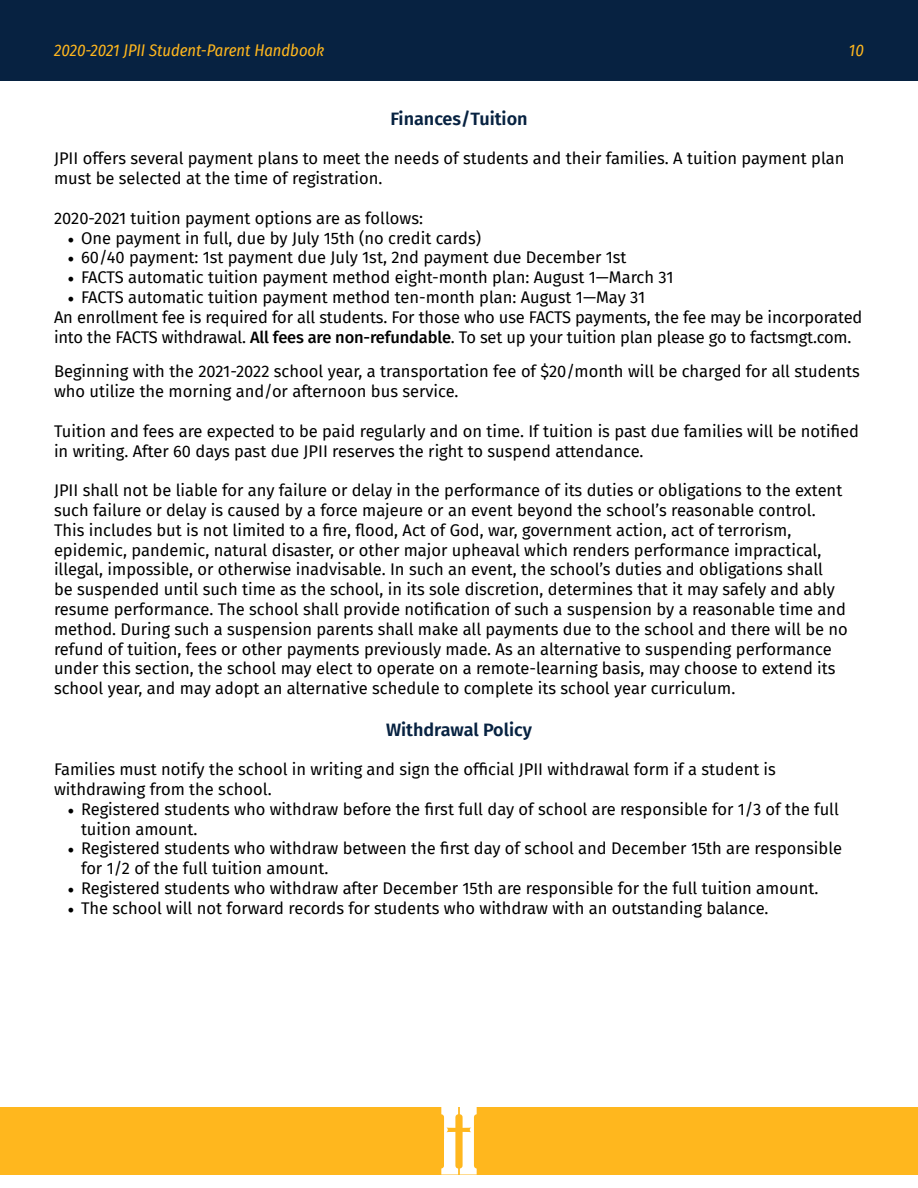
<style>
.page{position:relative;width:918px;height:1188px;background:#fff}
.page>*{position:absolute;margin:0;border:0;box-sizing:border-box;transform-origin:0 0}
.t1{font:600 18px "Fira Sans";color:#072241}
.t2{font:16.5px/19.8px "Fira Sans";color:#000}
.t3{font:italic 16.5px "Fira Sans Condensed";color:#ffb71e}
.s1{font-family:"Minion Pro";font-size:18px}
.s2{font-weight:500}
</style>
<div class="page">
<div style="left:0;top:0;width:918px;height:81px;background:#072241"></div>
<div style="left:0;top:1107px;width:918px;height:67px;background:#ffb71e"></div>
<svg style="left:441px;top:1107px;width:36px;height:67px"></svg>
<p class="t3" style="left:54px;top:38px;width:272px">2020-2021 JPII Student-Parent Handbook</p>
<p class="t3" style="left:849px;top:38px;width:17px">10</p>
<p class="t1" style="left:390px;top:104px;width:139px">Finances/Tuition</p>
<p class="t2" style="left:54px;top:148px;width:792px">JPII offers several payment plans to meet the needs of students and their families. A tuition payment plan must be selected at the time of registration.</p>
<p class="t2" style="left:54px;top:208px;width:371px">2020-2021 tuition payment options are as follows:</p>
<p class="t2" style="left:68px;top:228px;width:415px"><span class="s1">•</span> One payment in full, due by July 15th (no credit cards)</p>
<p class="t2" style="left:68px;top:247px;width:561px"><span class="s1">•</span> 60/40 payment: 1st payment due July 1st, 2nd payment due December 1st</p>
<p class="t2" style="left:68px;top:267px;width:608px"><span class="s1">•</span> FACTS automatic tuition payment method eight-month plan: August 1—March 31</p>
<p class="t2" style="left:54px;top:287px;width:810px;text-indent:13px"><span class="s1">•</span> FACTS automatic tuition payment method ten-month plan: August 1—May 31<br>An enrollment fee is required for all students. For those who use FACTS payments, the fee may be incorporated into the FACTS withdrawal. <span class="s2">All fees are non-refundable</span>. To set up your tuition plan please go to factsmgt.com.</p>
<p class="t2" style="left:54px;top:361px;width:807px">Beginning with the 2021-2022 school year, a transportation fee of $20/month will be charged for all students who utilize the morning and/or afternoon bus service.</p>
<p class="t2" style="left:54px;top:421px;width:807px">Tuition and fees are expected to be paid regularly and on time. If tuition is past due families will be notified in writing. After 60 days past due JPII reserves the right to suspend attendance.</p>
<p class="t2" style="left:54px;top:480px;width:795px">JPII shall not be liable for any failure or delay in the performance of its duties or obligations to the extent such failure or delay is caused by a force majeure or an event beyond the school’s reasonable control.<br>This includes but is not limited to a fire, flood, Act of God, war, government action, act of terrorism, epidemic, pandemic, natural disaster, or other major upheaval which renders performance impractical, illegal, impossible, or otherwise inadvisable. In such an event, the school’s duties and obligations shall<br>be suspended until such time as the school, in its sole discretion, determines that it may safely and ably resume performance. The school shall provide notification of such a suspension by a reasonable time and method. During such a suspension parents shall make all payments due to the school and there will be no refund of tuition, fees or other payments previously made. As an alternative to suspending performance under this section, the school may elect to operate on a remote-learning basis, may choose to extend its school year, and may adopt an alternative schedule to complete its school year curriculum.</p>
<p class="t1" style="left:386px;top:715px;width:147px">Withdrawal Policy</p>
<p class="t2" style="left:54px;top:759px;width:724px">Families must notify the school in writing and sign the official JPII withdrawal form if a student is withdrawing from the school.</p>
<p class="t2" style="left:81px;top:799px;width:759px;text-indent:-14px"><span class="s1">•</span> Registered students who withdraw before the first full day of school are responsible for 1/3 of the full tuition amount.</p>
<p class="t2" style="left:81px;top:838px;width:763px;text-indent:-14px"><span class="s1">•</span> Registered students who withdraw between the first day of school and December 15th are responsible for 1/2 of the full tuition amount.</p>
<p class="t2" style="left:68px;top:878px;width:752px"><span class="s1">•</span> Registered students who withdraw after December 15th are responsible for the full tuition amount.</p>
<p class="t2" style="left:68px;top:898px;width:703px"><span class="s1">•</span> The school will not forward records for students who withdraw with an outstanding balance.</p>
</div>
